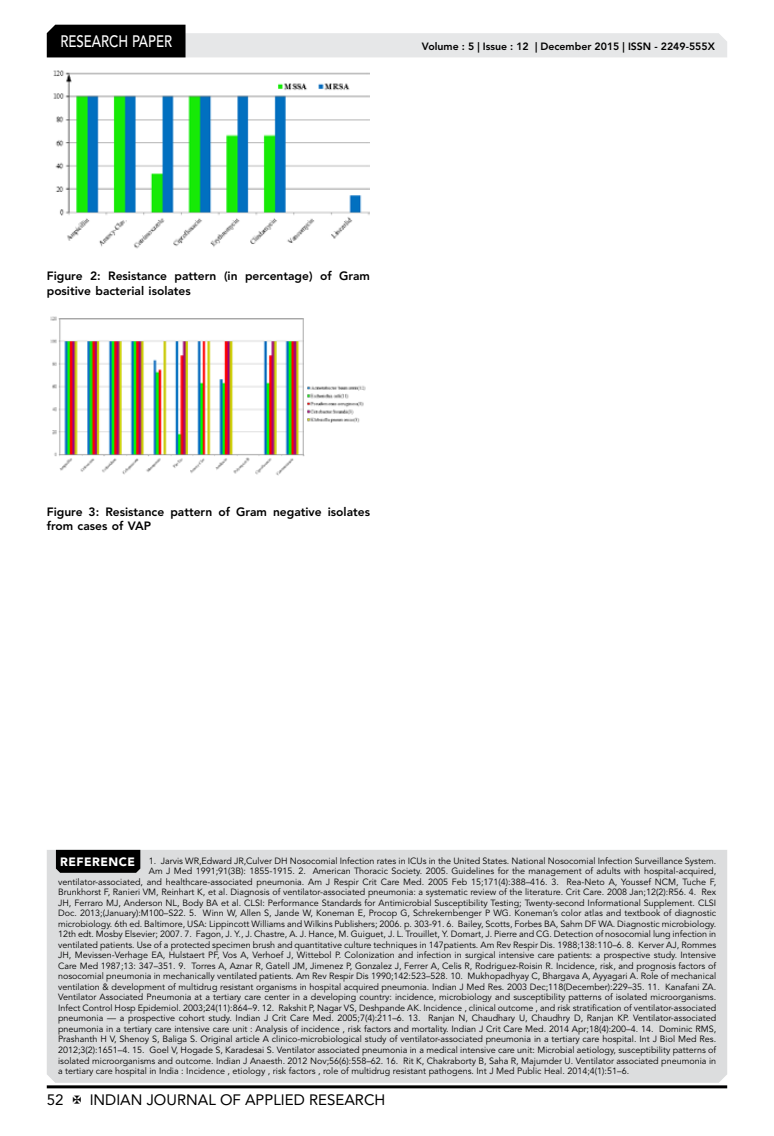
<style>
.page{position:relative;width:774px;height:1136px;background:#fff}
.page>*{position:absolute;margin:0;border:0;box-sizing:border-box;transform-origin:0 0}
.t1{font:500 16.5px "Avenir LT Std";color:#fff;scale:.8 1}
.t2{font:15px "Avenir LT Std";color:#000}
.t3{font:800 12px/14.7px "Avenir LT Std";color:#000}
.t4{font:800 10.5px "Avenir LT Std";color:#000}
.t5{font:9px "Avenir LT Std";color:#000}
.s1{font-weight:900;font-size:12px;color:#fff}
</style>
<div class="page">
<hr style="left:47px;top:1085px;width:680px;height:3px;background:#000">
<svg style="left:47px;top:25px;width:680px;height:32px"></svg>
<img style="left:53px;top:70px;width:317px;height:179px">
<img style="left:50px;top:316px;width:316px;height:160px">
<div style="left:47px;top:849px;width:680px;height:233px;background:#dcddde"></div>
<div style="left:56px;top:849px;width:84px;height:23px;background:#000"></div>
<h1 class="t1" style="left:60px;top:32px;width:139px">RESEARCH PAPER</h1>
<p class="t4" style="left:422px;top:41px;width:294px">Volume : 5 | Issue : 12 | December 2015 | ISSN - 2249-555X</p>
<h3 class="t3" style="left:47px;top:269px;width:325px">Figure 2: Resistance pattern (in percentage) of Gram positive bacterial isolates</h3>
<h3 class="t3" style="left:47px;top:504px;width:325px">Figure 3: Resistance pattern of Gram negative isolates from cases of VAP</h3>
<p class="t5" style="left:60px;top:855px;width:657px"><span class="s1">REFERENCE</span> 1. Jarvis WR,Edward JR,Culver DH Nosocomial Infection rates in ICUs in the United States. National Nosocomial Infection Surveillance System.</p>
<p class="t5" style="left:149px;top:866px;width:569px">Am J Med 1991;91(3B): 1855-1915. 2. American Thoracic Society. 2005. Guidelines for the management of adults with hospital-acquired,</p>
<p class="t5" style="left:58px;top:876px;width:660px">ventilator-associated, and healthcare-associated pneumonia. Am J Respir Crit Care Med. 2005 Feb 15;171(4):388–416. 3. Rea-Neto A, Youssef NCM, Tuche F,</p>
<p class="t5" style="left:58px;top:887px;width:660px">Brunkhorst F, Ranieri VM, Reinhart K, et al. Diagnosis of ventilator-associated pneumonia: a systematic review of the literature. Crit Care. 2008 Jan;12(2):R56. 4. Rex</p>
<p class="t5" style="left:58px;top:897px;width:659px">JH, Ferraro MJ, Anderson NL, Body BA et al. CLSI: Performance Standards for Antimicrobial Susceptibility Testing; Twenty-second Informational Supplement. CLSI</p>
<p class="t5" style="left:58px;top:908px;width:659px">Doc. 2013;(January):M100–S22. 5. Winn W, Allen S, Jande W, Koneman E, Procop G, Schrekernbenger P WG. Koneman’s color atlas and textbook of diagnostic</p>
<p class="t5" style="left:58px;top:918px;width:660px">microbiology. 6th ed. Baltimore, USA: Lippincott Williams and Wilkins Publishers; 2006. p. 303-91. 6. Bailey, Scotts, Forbes BA, Sahm DF WA. Diagnostic microbiology.</p>
<p class="t5" style="left:58px;top:929px;width:660px">12th edt. Mosby Elsevier; 2007. 7. Fagon, J. Y., J. Chastre, A. J. Hance, M. Guiguet, J. L. Trouillet, Y. Domart, J. Pierre and CG. Detection of nosocomial lung infection in</p>
<p class="t5" style="left:58px;top:939px;width:660px">ventilated patients. Use of a protected specimen brush and quantitative culture techniques in 147patients. Am Rev Respir Dis. 1988;138:110–6. 8. Kerver AJ, Rommes</p>
<p class="t5" style="left:58px;top:950px;width:660px">JH, Mevissen-Verhage EA, Hulstaert PF, Vos A, Verhoef J, Wittebol P. Colonization and infection in surgical intensive care patients: a prospective study. Intensive</p>
<p class="t5" style="left:58px;top:960px;width:659px">Care Med 1987;13: 347–351. 9. Torres A, Aznar R, Gatell JM, Jimenez P, Gonzalez J, Ferrer A, Celis R, Rodriguez-Roisin R. Incidence, risk, and prognosis factors of</p>
<p class="t5" style="left:58px;top:971px;width:659px">nosocomial pneumonia in mechanically ventilated patients. Am Rev Respir Dis 1990;142:523–528. 10. Mukhopadhyay C, Bhargava A, Ayyagari A. Role of mechanical</p>
<p class="t5" style="left:58px;top:981px;width:659px">ventilation &amp; development of multidrug resistant organisms in hospital acquired pneumonia. Indian J Med Res. 2003 Dec;118(December):229–35. 11. Kanafani ZA.</p>
<p class="t5" style="left:58px;top:992px;width:660px">Ventilator Associated Pneumonia at a tertiary care center in a developing country: incidence, microbiology and susceptibility patterns of isolated microorganisms.</p>
<p class="t5" style="left:58px;top:1002px;width:659px">Infect Control Hosp Epidemiol. 2003;24(11):864–9. 12. Rakshit P, Nagar VS, Deshpande AK. Incidence , clinical outcome , and risk stratification of ventilator-associated</p>
<p class="t5" style="left:58px;top:1013px;width:660px">pneumonia — a prospective cohort study. Indian J Crit Care Med. 2005;7(4):211–6. 13. Ranjan N, Chaudhary U, Chaudhry D, Ranjan KP. Ventilator-associated</p>
<p class="t5" style="left:58px;top:1023px;width:660px">pneumonia in a tertiary care intensive care unit : Analysis of incidence , risk factors and mortality. Indian J Crit Care Med. 2014 Apr;18(4):200–4. 14. Dominic RMS,</p>
<p class="t5" style="left:58px;top:1034px;width:659px">Prashanth H V, Shenoy S, Baliga S. Original article A clinico-microbiological study of ventilator-associated pneumonia in a tertiary care hospital. Int J Biol Med Res.</p>
<p class="t5" style="left:58px;top:1044px;width:660px">2012;3(2):1651–4. 15. Goel V, Hogade S, Karadesai S. Ventilator associated pneumonia in a medical intensive care unit: Microbial aetiology, susceptibility patterns of</p>
<p class="t5" style="left:58px;top:1055px;width:659px">isolated microorganisms and outcome. Indian J Anaesth. 2012 Nov;56(6):558–62. 16. Rit K, Chakraborty B, Saha R, Majumder U. Ventilator associated pneumonia in</p>
<p class="t5" style="left:58px;top:1065px;width:572px">a tertiary care hospital in India : Incidence , etiology , risk factors , role of multidrug resistant pathogens. Int J Med Public Heal. 2014;4(1):51–6.</p>
<h2 class="t2" style="left:47px;top:1090px;width:18px">52</h2>
<h2 class="t2" style="left:90px;top:1090px;width:297px">INDIAN JOURNAL OF APPLIED RESEARCH</h2>
</div>
